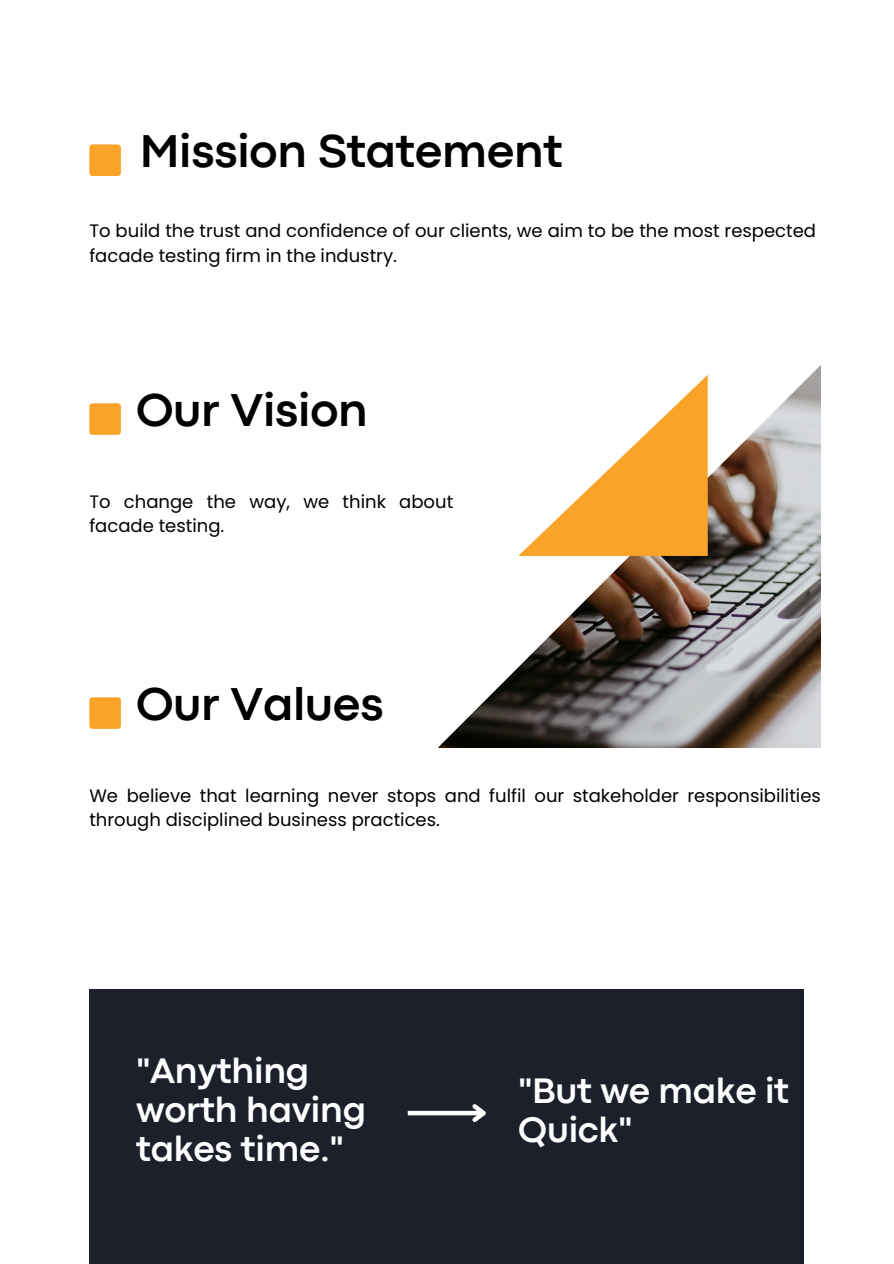
<style>
.page{position:relative;width:894px;height:1264px;background:#fff}
.page>*{position:absolute;margin:0;border:0;box-sizing:border-box;transform-origin:0 0}
.t1{font:700 48px "Codec Pro";letter-spacing:-.01em;color:#000}
.t2{font:700 36.9px/38.8px "Codec Pro";letter-spacing:-.01em;color:#fff}
.t3{font:18px/24.8px "Poppins";color:#000}
</style>
<div class="page">
<div style="left:89px;top:144px;width:32px;height:32px;background:#f9a328;border-radius:3px"></div>
<img style="left:438px;top:366px;width:382px;height:381px">
<svg style="left:518px;top:375px;width:189px;height:181px"></svg>
<div style="left:89px;top:403px;width:32px;height:32px;background:#f9a328;border-radius:3px"></div>
<div style="left:89px;top:697px;width:32px;height:31px;background:#f9a328;border-radius:3px"></div>
<div style="left:89px;top:989px;width:714px;height:274px;background:#1c202b"></div>
<div style="left:407px;top:1110px;width:76px;height:5px;background:#fff"></div>
<svg style="left:468px;top:1104px;width:18px;height:18px"></svg>
<h1 class="t1" style="left:140px;top:134px;width:424px">Mission Statement</h1>
<p class="t3" style="left:89px;top:218px;width:728px">To build the trust and confidence of our clients, we aim to be the most respected facade testing firm in the industry.</p>
<p class="t1" style="left:136px;top:393px;width:233px">Our Vision</p>
<p class="t3" style="left:89px;top:489px;width:365px">To change the way, we think about facade testing.</p>
<h1 class="t1" style="left:136px;top:687px;width:249px">Our Values</h1>
<p class="t3" style="left:89px;top:782px;width:732px">We believe that learning never stops and fulfil our stakeholder responsibilities through disciplined business practices.</p>
<p class="t2" style="left:136px;top:1054px;width:231px">"Anything worth having takes time."</p>
<h1 class="t2" style="left:518px;top:1073px;width:272px">"But we make it<br>Quick"</h1>
</div>
